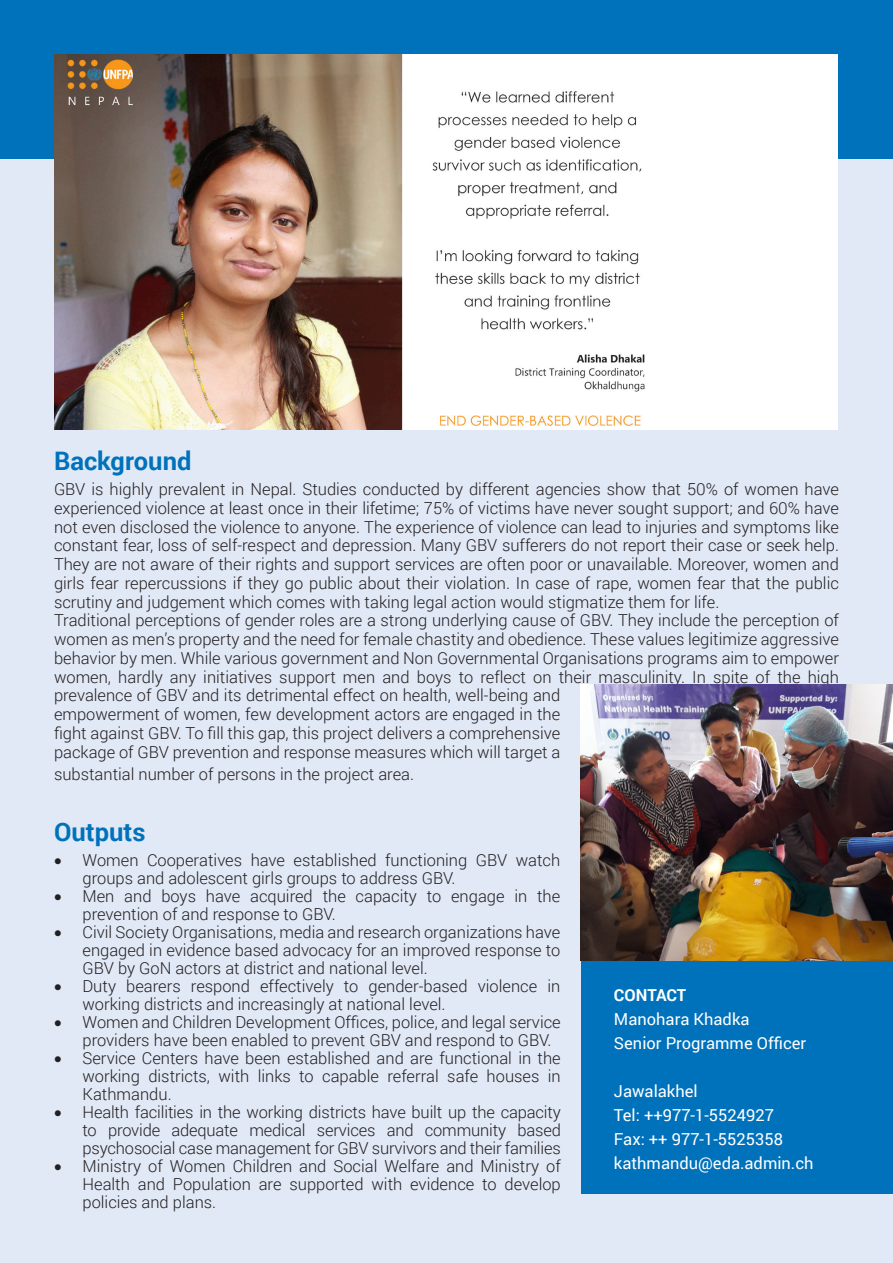
<style>
.page{position:relative;width:893px;height:1263px;background:#fff}
.page>*{position:absolute;margin:0;border:0;box-sizing:border-box;transform-origin:0 0}
.t1{font:700 25.5px "Roboto";color:#0072bc}
.t2{font:300 16.5px/18.8px "Roboto";color:#231f20;text-align:justify}
.t3{font:16.5px/24px "Roboto";color:#fff}
.t4{font:700 16.5px "Roboto";color:#fff}
</style>
<div class="page">
<div style="left:0;top:148px;width:893px;height:1115px;background:#e1e9f6"></div>
<div style="left:0;top:0;width:893px;height:159px;background:#0072bc"></div>
<div style="left:581px;top:958px;width:312px;height:236px;background:#0072bc"></div>
<div style="left:54px;top:54px;width:783px;height:375px;background:#fff"></div>
<img style="left:54px;top:54px;width:591px;height:375px">
<img style="left:581px;top:684px;width:312px;height:277px">
<p class="t1" style="left:54px;top:442px;width:139px">Background</p>
<p class="t2" style="left:54px;top:479px;width:786px">GBV is highly prevalent in Nepal. Studies conducted by different agencies show that 50% of women have experienced violence at least once in their lifetime; 75% of victims have never sought support; and 60% have not even disclosed the violence to anyone. The experience of violence can lead to injuries and symptoms like constant fear, loss of self-respect and depression. Many GBV sufferers do not report their case or seek help.<br>They are not aware of their rights and support services are often poor or unavailable. Moreover, women and girls fear repercussions if they go public about their violation. In case of rape, women fear that the public scrutiny and judgement which comes with taking legal action would stigmatize them for life.</p>
<p class="t2" style="left:54px;top:610px;width:786px;text-align:left">Traditional perceptions of gender roles are a strong underlying cause of GBV. They include the perception of women as men’s property and the need for female chastity and obedience. These values legitimize aggressive behavior by men. While various government and Non Governmental Organisations programs aim to empower women, hardly any initiatives support men and boys to reflect on their masculinity. In spite of the high prevalence of GBV and its detrimental effect on health, well-being and<br>empowerment of women, few development actors are engaged in the<br>fight against GBV. To fill this gap, this project delivers a comprehensive<br>package of GBV prevention and response measures which will target a</p>
<p class="t2" style="left:54px;top:764px;width:362px">substantial number of persons in the project area.</p>
<p class="t1" style="left:54px;top:814px;width:93px">Outputs</p>
<p class="t2" style="left:82px;top:850px;width:479px;line-height:18px;text-indent:-28px">• Women Cooperatives have established functioning GBV watch groups and adolescent girls groups to address GBV.</p>
<p class="t2" style="left:82px;top:886px;width:479px;line-height:18px;text-indent:-28px">• Men and boys have acquired the capacity to engage in the prevention of and response to GBV.</p>
<p class="t2" style="left:82px;top:922px;width:479px;line-height:18px;text-indent:-28px">• Civil Society Organisations, media and research organizations have engaged in evidence based advocacy for an improved response to GBV by GoN actors at district and national level.</p>
<p class="t2" style="left:82px;top:976px;width:479px;line-height:18px;text-indent:-28px">• Duty bearers respond effectively to gender-based violence in working districts and increasingly at national level.</p>
<p class="t2" style="left:82px;top:1012px;width:480px;line-height:18px;text-indent:-28px">• Women and Children Development Offices, police, and legal service providers have been enabled to prevent GBV and respond to GBV.</p>
<p class="t2" style="left:82px;top:1048px;width:480px;line-height:18px;text-indent:-28px">• Service Centers have been established and are functional in the working districts, with links to capable referral safe houses in Kathmandu.</p>
<p class="t2" style="left:82px;top:1102px;width:480px;line-height:18px;text-indent:-28px">• Health facilities in the working districts have built up the capacity to provide adequate medical services and community based psychosocial case management for GBV survivors and their families</p>
<p class="t2" style="left:82px;top:1156px;width:480px;line-height:18px;text-indent:-28px">• Ministry of Women Children and Social Welfare and Ministry of Health and Population are supported with evidence to develop policies and plans.</p>
<p class="t4" style="left:614px;top:983px;width:74px">CONTACT</p>
<p class="t3" style="left:614px;top:1006px;width:194px">Manohara Khadka<br>Senior Programme Officer</p>
<p class="t3" style="left:614px;top:1078px;width:85px">Jawalakhel</p>
<p class="t3" style="left:614px;top:1102px;width:162px">Tel: ++977-1-5524927</p>
<p class="t3" style="left:614px;top:1126px;width:171px">Fax: ++ 977-1-5525358</p>
<p class="t3" style="left:614px;top:1150px;width:201px">kathmandu@eda.admin.ch</p>
</div>
